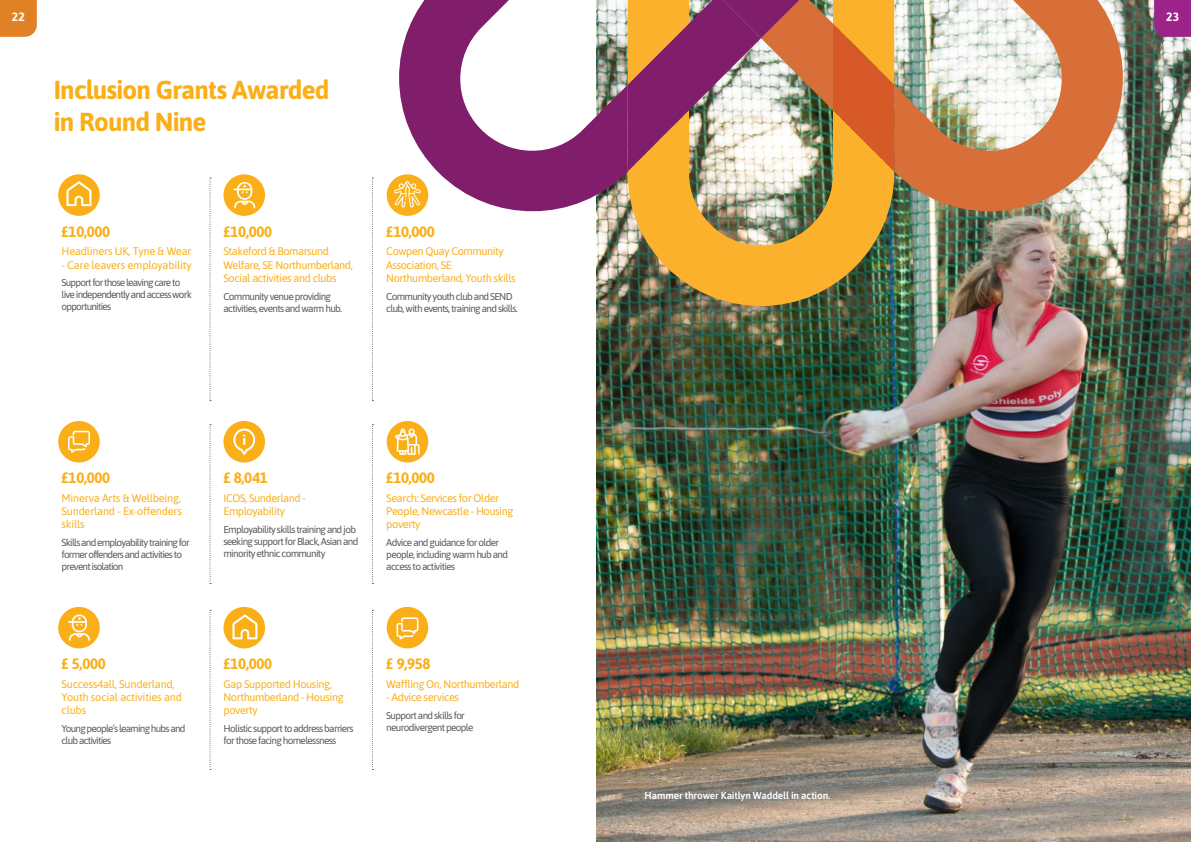
<style>
.page{position:relative;width:1191px;height:842px;background:#fff}
.page>*{position:absolute;margin:0;border:0;box-sizing:border-box;transform-origin:0 0}
.t1{font:700 26px/31.2px "Asap";letter-spacing:-.03em;color:#faaf18}
.t2{font:700 15px "Asap";letter-spacing:-.02em;color:#faaf18}
.t3{font:700 12px "Asap";color:#fff}
.t4{font:11px/13.2px "Asap";letter-spacing:-.04em;color:#faaf18}
.t5{font:11px/13.2px "Asap";letter-spacing:-.02em;color:#faaf18}
.t6{font:10px/12px "Asap";letter-spacing:-.07em;color:#57585a}
.t7{font:600 10px "Asap";letter-spacing:-.01em;color:#fff}
</style>
<div class="page">
<svg style="left:209px;top:177px;width:2px;height:224px"></svg>
<svg style="left:372px;top:177px;width:1px;height:224px"></svg>
<div style="left:58px;top:174px;width:42px;height:42px;background:#faaf18;border-radius:50%"></div>
<div style="left:223px;top:174px;width:42px;height:42px;background:#faaf18;border-radius:50%"></div>
<div style="left:387px;top:174px;width:41px;height:42px;background:#faaf18;border-radius:50%"></div>
<svg style="left:209px;top:424px;width:2px;height:160px"></svg>
<svg style="left:372px;top:424px;width:1px;height:160px"></svg>
<div style="left:58px;top:421px;width:42px;height:41px;background:#faaf18;border-radius:50%"></div>
<div style="left:223px;top:421px;width:42px;height:41px;background:#faaf18;border-radius:50%"></div>
<div style="left:387px;top:421px;width:41px;height:41px;background:#faaf18;border-radius:50%"></div>
<svg style="left:209px;top:610px;width:2px;height:160px"></svg>
<svg style="left:372px;top:610px;width:1px;height:160px"></svg>
<div style="left:58px;top:607px;width:42px;height:41px;background:#faaf18;border-radius:50%"></div>
<div style="left:223px;top:607px;width:42px;height:41px;background:#faaf18;border-radius:50%"></div>
<div style="left:387px;top:607px;width:41px;height:41px;background:#faaf18;border-radius:50%"></div>
<img style="left:596px;top:0;width:595px;height:842px">
<img style="left:628px;top:225px;width:266px;height:82px">
<svg style="left:399px;top:0;width:362px;height:225px"></svg>
<svg style="left:628px;top:24px;width:61px;height:147px"></svg>
<img style="left:761px;top:0;width:361px;height:225px">
<svg style="left:833px;top:24px;width:61px;height:147px"></svg>
<svg style="left:717px;top:0;width:87px;height:38px"></svg>
<svg style="left:0;top:0;width:37px;height:37px"></svg>
<svg style="left:1154px;top:0;width:37px;height:37px"></svg>
<svg style="left:66px;top:181px;width:25px;height:25px"></svg>
<svg style="left:233px;top:182px;width:22px;height:26px"></svg>
<svg style="left:394px;top:181px;width:27px;height:26px"></svg>
<svg style="left:68px;top:431px;width:22px;height:22px"></svg>
<svg style="left:233px;top:428px;width:22px;height:27px"></svg>
<svg style="left:395px;top:428px;width:25px;height:27px"></svg>
<svg style="left:68px;top:614px;width:22px;height:27px"></svg>
<svg style="left:232px;top:614px;width:25px;height:25px"></svg>
<svg style="left:396px;top:617px;width:22px;height:22px"></svg>
<p class="t3" style="left:12px;top:8px;width:15px">22</p>
<p class="t3" style="left:1166px;top:8px;width:15px">23</p>
<h1 class="t1" style="left:54px;top:73px;width:277px">Inclusion Grants Awarded in Round Nine</h1>
<h2 class="t2" style="left:62px;top:221px;width:50px">£10,000</h2>
<p class="t5" style="left:62px;top:244px;width:131px">Headliners UK, Tyne &amp; Wear</p>
<p class="t5" style="left:62px;top:258px;width:132px">- Care leavers employability</p>
<p class="t6" style="left:62px;top:276px;width:132px">Support for those leaving care to live independently and access work opportunities</p>
<h2 class="t2" style="left:223px;top:221px;width:50px">£10,000</h2>
<p class="t4" style="left:223px;top:244px;width:131px">Stakeford &amp; Bomarsund<br>Welfare, SE Northumberland,<br>Social activities and clubs</p>
<p class="t6" style="left:223px;top:289px;width:120px">Community venue providing activities, events and warm hub.</p>
<h2 class="t2" style="left:386px;top:221px;width:50px">£10,000</h2>
<p class="t4" style="left:386px;top:244px;width:131px">Cowpen Quay Community<br>Association, SE<br>Northumberland, Youth skills</p>
<p class="t6" style="left:386px;top:289px;width:133px">Community youth club and SEND club, with events, training and skills.</p>
<h2 class="t2" style="left:62px;top:467px;width:50px">£10,000</h2>
<p class="t4" style="left:62px;top:491px;width:122px;text-align:justify">Minerva Arts &amp; Wellbeing, Sunderland - Ex-offenders skills</p>
<p class="t6" style="left:62px;top:536px;width:130px">Skills and employability training for former offenders and activities to prevent isolation</p>
<h2 class="t2" style="left:223px;top:467px;width:46px">£ 8,041</h2>
<p class="t4" style="left:223px;top:491px;width:84px">ICOS, Sunderland -<br>Employability</p>
<p class="t6" style="left:223px;top:523px;width:136px">Employability skills training and job seeking support for Black, Asian and minority ethnic community</p>
<h2 class="t2" style="left:386px;top:467px;width:50px">£10,000</h2>
<p class="t4" style="left:386px;top:491px;width:129px">Search: Services for Older<br>People, Newcastle - Housing poverty</p>
<p class="t6" style="left:386px;top:536px;width:123px">Advice and guidance for older people, including warm hub and access to activities</p>
<h2 class="t2" style="left:62px;top:653px;width:46px">£ 5,000</h2>
<p class="t5" style="left:62px;top:677px;width:122px">Success4all, Sunderland,<br>Youth social activities and clubs</p>
<p class="t6" style="left:62px;top:722px;width:125px">Young people’s learning hubs and club activities</p>
<h2 class="t2" style="left:223px;top:653px;width:50px">£10,000</h2>
<p class="t4" style="left:223px;top:677px;width:122px">Gap Supported Housing,<br>Northumberland - Housing poverty</p>
<p class="t6" style="left:223px;top:722px;width:132px">Holistic support to address barriers for those facing homelessness</p>
<h2 class="t2" style="left:386px;top:653px;width:46px">£ 9,958</h2>
<p class="t4" style="left:386px;top:677px;width:134px">Waffling On, Northumberland</p>
<p class="t4" style="left:386px;top:690px;width:74px">- Advice services</p>
<p class="t6" style="left:386px;top:709px;width:89px">Support and skills for neurodivergent people</p>
<p class="t7" style="left:644px;top:788px;width:187px">Hammer thrower Kaitlyn Waddell in action.</p>
</div>
